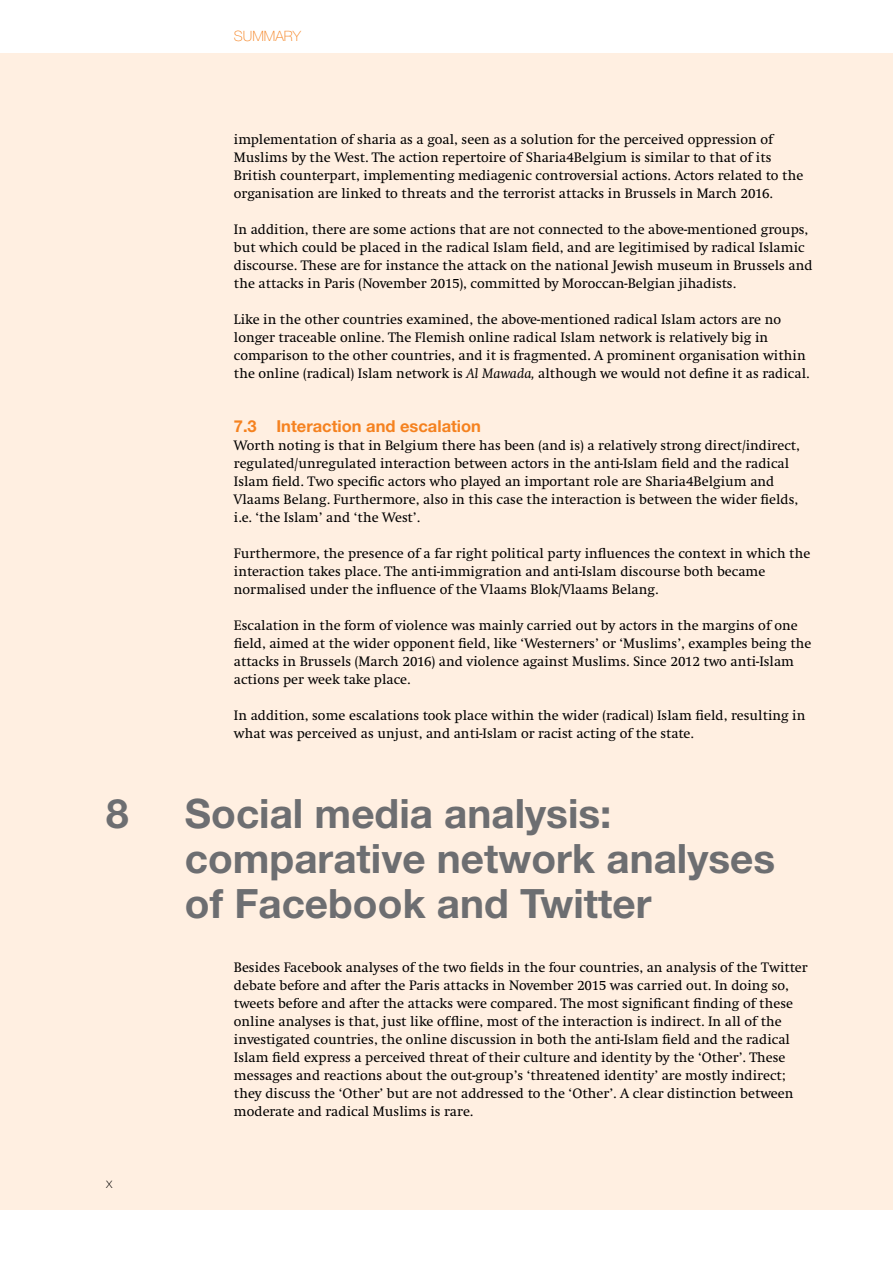
<style>
.page{position:relative;width:893px;height:1263px;background:#ffefe1}
.page>*{position:absolute;margin:0;border:0;box-sizing:border-box;transform-origin:0 0}
.t1{font:700 40.5px/45px "Helvetica Neue";color:#6d6e71}
.t2{font:700 16.5px "Helvetica Neue";color:#f58220}
.t3{font:14.25px/18px "Swift";color:#000}
.t4{font:100 14.25px "Helvetica Neue";color:#f58220}
.t5{font:100 14.25px "Helvetica Neue";color:#000}
.s1{font-weight:700}
.s2{font-style:italic}
</style>
<div class="page">
<div style="left:0;top:0;width:893px;height:53px;background:#fff"></div>
<div style="left:0;top:1210px;width:893px;height:53px;background:#fff"></div>
<p class="t4" style="left:234px;top:28px;width:69px">SUMMARY</p>
<p class="t3" style="left:234px;top:131px;width:571px">implementation of sharia as a goal, seen as a solution for the perceived oppression of Muslims by the West. The action repertoire of Sharia4Belgium is similar to that of its British counterpart, implementing mediagenic controversial actions. Actors related to the organisation are linked to threats and the terrorist attacks in Brussels in March 2016.</p>
<p class="t3" style="left:234px;top:221px;width:580px">In addition, there are some actions that are not connected to the above-mentioned groups, but which could be placed in the radical Islam field, and are legitimised by radical Islamic discourse. These are for instance the attack on the national Jewish museum in Brussels and the attacks in Paris (November 2015), committed by Moroccan-Belgian jihadists.</p>
<p class="t3" style="left:234px;top:311px;width:577px">Like in the other countries examined, the above-mentioned radical Islam actors are no longer traceable online. The Flemish online radical Islam network is relatively big in comparison to the other countries, and it is fragmented<span class="s1">.</span> A prominent organisation within the online (radical) Islam network is <span class="s2">Al Mawada,</span> although we would not define it as radical.</p>
<p class="t2" style="left:234px;top:416px;width:249px">7.3 Interaction and escalation</p>
<p class="t3" style="left:234px;top:437px;width:568px">Worth noting is that in Belgium there has been (and is) a relatively strong direct/indirect, regulated/unregulated interaction between actors in the anti-Islam field and the radical Islam field. Two specific actors who played an important role are Sharia4Belgium and Vlaams Belang. Furthermore, also in this case the interaction is between the wider fields, i.e. ‘the Islam’ and ‘the West’.</p>
<p class="t3" style="left:234px;top:545px;width:578px">Furthermore, the presence of a far right political party influences the context in which the interaction takes place. The anti-immigration and anti-Islam discourse both became normalised under the influence of the Vlaams Blok/Vlaams Belang.</p>
<p class="t3" style="left:234px;top:617px;width:579px">Escalation in the form of violence was mainly carried out by actors in the margins of one field, aimed at the wider opponent field, like ‘Westerners’ or ‘Muslims’, examples being the attacks in Brussels (March 2016) and violence against Muslims. Since 2012 two anti-Islam actions per week take place.</p>
<p class="t3" style="left:234px;top:707px;width:573px">In addition, some escalations took place within the wider (radical) Islam field, resulting in what was perceived as unjust, and anti-Islam or racist acting of the state.</p>
<h1 class="t1" style="left:106px;top:790px;width:24px">8</h1>
<h1 class="t1" style="left:185px;top:790px;width:592px">Social media analysis: comparative network analyses of Facebook and Twitter</h1>
<p class="t5" style="left:106px;top:1175px;width:8px">x</p>
<p class="t3" style="left:234px;top:959px;width:575px">Besides Facebook analyses of the two fields in the four countries, an analysis of the Twitter debate before and after the Paris attacks in November 2015 was carried out. In doing so, tweets before and after the attacks were compared. The most significant finding of these online analyses is that, just like offline, most of the interaction is indirect. In all of the investigated countries, the online discussion in both the anti-Islam field and the radical Islam field express a perceived threat of their culture and identity by the ‘Other’. These messages and reactions about the out-group’s ‘threatened identity’ are mostly indirect; they discuss the ‘Other’ but are not addressed to the ‘Other’. A clear distinction between moderate and radical Muslims is rare.</p>
</div>
